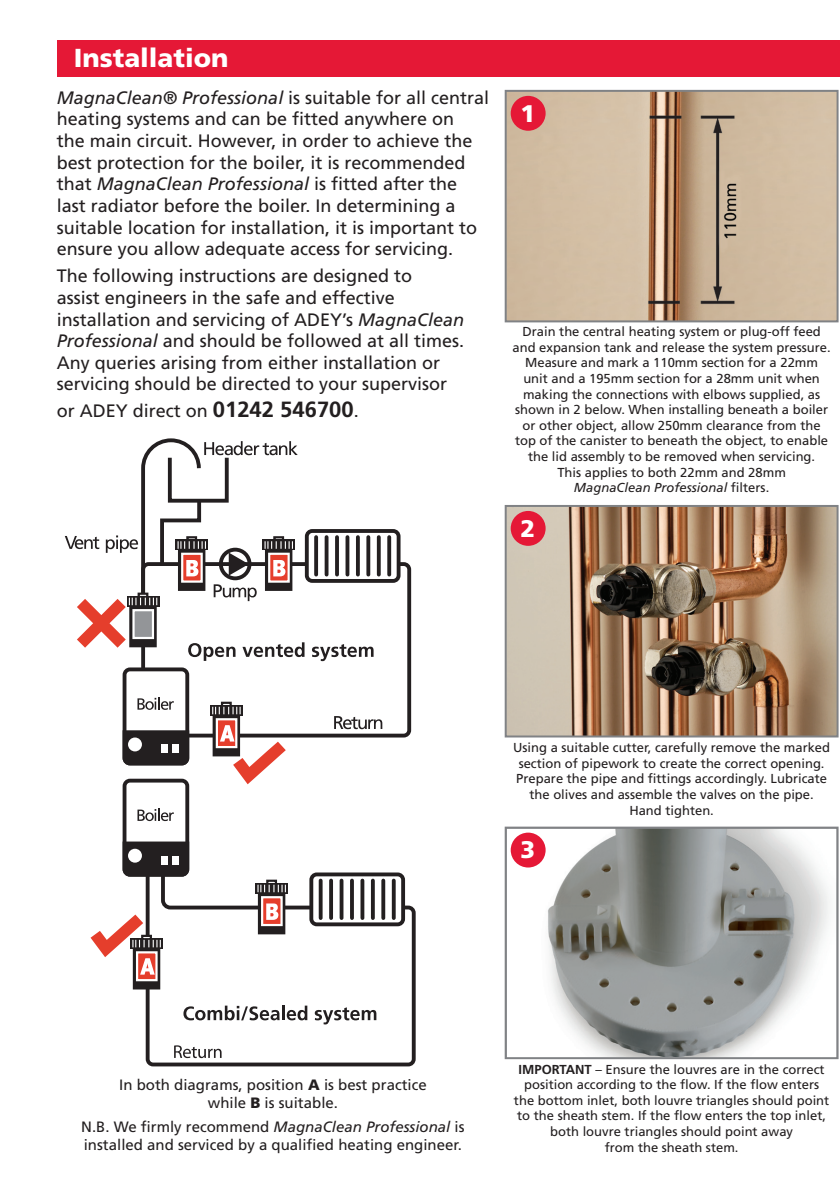
<style>
.page{position:relative;width:840px;height:1191px;background:#fff}
.page>*{position:absolute;margin:0;border:0;box-sizing:border-box;transform-origin:0 0}
.t1{font:900 26px "Frutiger";color:#fff}
.t2{font:900 24px "Frutiger";color:#fff}
.t3{font:18px/21.6px "Frutiger";color:#231f20}
.t4{font:15px/18px "Frutiger";color:#231f20;text-align:center}
.t5{font:13px/15.6px "Frutiger";color:#231f20;text-align:center}
.s1{font-style:italic}
.s2{font-weight:700;font-size:22px}
.s3{font-weight:900}
.s4{font-weight:700}
</style>
<div class="page">
<div style="left:57px;top:40px;width:782px;height:36px;background:#e51836"></div>
<div style="left:122px;top:778px;width:67px;height:98px;border:4px solid #231f20;border-radius:5px"></div>
<svg style="left:122px;top:839px;width:68px;height:38px;background:#3d3a3b"></svg>
<div style="left:128px;top:848px;width:14px;height:14px;background:#fff;border-radius:50%"></div>
<div style="left:172px;top:856px;width:7px;height:8px;background:#fff"></div>
<div style="left:160px;top:856px;width:7px;height:8px;background:#fff"></div>
<svg style="left:137px;top:808px;width:37px;height:13px"></svg>
<svg style="left:144px;top:867px;width:272px;height:200px"></svg>
<div style="left:259px;top:892px;width:25px;height:41px;background:#231f20"></div>
<div style="left:258px;top:891px;width:27px;height:43px;border:2px solid #231f20"></div>
<div style="left:255px;top:883px;width:33px;height:10px;background:#231f20"></div>
<div style="left:266px;top:879px;width:11px;height:6px;border:2px solid #231f20"></div>
<svg style="left:257px;top:884px;width:29px;height:8px"></svg>
<div style="left:262px;top:897px;width:19px;height:28px;background:#e53e2c"></div>
<div style="left:261px;top:896px;width:21px;height:30px;border:2px solid #fff"></div>
<svg style="left:266px;top:903px;width:12px;height:16px"></svg>
<svg style="left:174px;top:1045px;width:47px;height:13px"></svg>
<div style="left:311px;top:874px;width:92px;height:50px;background:#fff;border-radius:5px"></div>
<div style="left:309px;top:872px;width:96px;height:54px;border:4px solid #231f20;border-radius:5px"></div>
<svg style="left:318px;top:880px;width:4px;height:38px"></svg>
<svg style="left:329px;top:880px;width:4px;height:38px"></svg>
<svg style="left:339px;top:880px;width:4px;height:38px"></svg>
<svg style="left:350px;top:880px;width:4px;height:38px"></svg>
<svg style="left:360px;top:880px;width:4px;height:38px"></svg>
<hr style="left:371px;top:880px;width:3px;height:38px;background:#231f20">
<svg style="left:381px;top:880px;width:4px;height:38px"></svg>
<svg style="left:391px;top:880px;width:4px;height:38px"></svg>
<svg style="left:136px;top:981px;width:21px;height:5px"></svg>
<div style="left:133px;top:946px;width:27px;height:43px;border:2px solid #231f20"></div>
<div style="left:130px;top:938px;width:33px;height:10px;background:#231f20"></div>
<svg style="left:139px;top:974px;width:15px;height:4px"></svg>
<div style="left:136px;top:951px;width:21px;height:30px;border:2px solid #fff"></div>
<svg style="left:90px;top:914px;width:71px;height:60px"></svg>
<svg style="left:183px;top:1005px;width:124px;height:15px"></svg>
<svg style="left:314px;top:1007px;width:62px;height:17px"></svg>
<div style="left:141px;top:562px;width:270px;height:175px;border:4px solid #231f20;border-radius:5px"></div>
<svg style="left:306px;top:531px;width:92px;height:50px"></svg>
<div style="left:305px;top:529px;width:95px;height:54px;border:4px solid #231f20;border-radius:5px"></div>
<svg style="left:314px;top:537px;width:4px;height:37px"></svg>
<svg style="left:324px;top:537px;width:4px;height:37px"></svg>
<svg style="left:335px;top:537px;width:4px;height:37px"></svg>
<svg style="left:345px;top:537px;width:4px;height:37px"></svg>
<hr style="left:356px;top:537px;width:3px;height:37px;background:#231f20">
<svg style="left:366px;top:537px;width:4px;height:37px"></svg>
<svg style="left:376px;top:537px;width:4px;height:37px"></svg>
<svg style="left:387px;top:537px;width:4px;height:37px"></svg>
<svg style="left:215px;top:716px;width:22px;height:37px"></svg>
<div style="left:212px;top:713px;width:28px;height:43px;border:2px solid #231f20"></div>
<svg style="left:210px;top:705px;width:32px;height:10px"></svg>
<div style="left:221px;top:701px;width:11px;height:6px;border:2px solid #231f20"></div>
<svg style="left:212px;top:706px;width:28px;height:8px"></svg>
<div style="left:217px;top:719px;width:19px;height:28px;background:#e53e2c"></div>
<div style="left:216px;top:718px;width:21px;height:30px;border:2px solid #fff"></div>
<svg style="left:220px;top:725px;width:65px;height:59px"></svg>
<div style="left:124px;top:669px;width:63px;height:94px;background:#fff;border-radius:5px"></div>
<div style="left:122px;top:667px;width:67px;height:98px;border:4px solid #231f20;border-radius:5px"></div>
<svg style="left:122px;top:728px;width:69px;height:38px;background:#3d3a3a"></svg>
<div style="left:128px;top:737px;width:14px;height:14px;background:#fff;border-radius:50%"></div>
<div style="left:172px;top:745px;width:7px;height:8px;background:#fff"></div>
<div style="left:160px;top:745px;width:7px;height:8px;background:#fff"></div>
<svg style="left:137px;top:697px;width:37px;height:13px"></svg>
<svg style="left:334px;top:716px;width:48px;height:13px"></svg>
<svg style="left:312px;top:644px;width:61px;height:17px"></svg>
<svg style="left:65px;top:438px;width:239px;height:223px"></svg>
<img style="left:507px;top:93px;width:328px;height:226px">
<div style="left:504px;top:90px;width:334px;height:232px;border:2px solid #808285"></div>
<div style="left:510px;top:96px;width:35px;height:35px;background:#e51836;border-radius:50%"></div>
<svg style="left:514px;top:829px;width:316px;height:227px"></svg>
<div style="left:504px;top:826px;width:334px;height:233px;border:2px solid #808285"></div>
<div style="left:510px;top:832px;width:35px;height:35px;background:#e51836;border-radius:50%"></div>
<img style="left:507px;top:508px;width:328px;height:226px">
<div style="left:504px;top:505px;width:334px;height:232px;border:2px solid #808285"></div>
<div style="left:510px;top:511px;width:35px;height:35px;background:#e51836;border-radius:50%"></div>
<p class="t1" style="left:74px;top:42px;width:156px">Installation</p>
<p class="t3" style="left:57px;top:87px;width:433px"><span class="s1">MagnaClean® Professional</span> is suitable for all central heating systems and can be fitted anywhere on<br>the main circuit. However, in order to achieve the best protection for the boiler, it is recommended that <span class="s1">MagnaClean Professional</span> is fitted after the last radiator before the boiler. In determining a suitable location for installation, it is important to ensure you allow adequate access for servicing.</p>
<p class="t3" style="left:57px;top:265px;width:409px">The following instructions are designed to<br>assist engineers in the safe and effective installation and servicing of ADEY’s <span class="s1">MagnaClean Professional</span> and should be followed at all times.<br>Any queries arising from either installation or servicing should be directed to your supervisor</p>
<p class="t3" style="left:57px;top:399px;width:303px">or ADEY direct on <span class="s2">01242 546700</span>.</p>
<p class="t2" style="left:520px;top:99px;width:16px">1</p>
<p class="t5" style="left:512px;top:324px;width:319px">Drain the central heating system or plug-off feed and expansion tank and release the system pressure.<br>Measure and mark a 110mm section for a 22mm unit and a 195mm section for a 28mm unit when making the connections with elbows supplied, as shown in 2 below. When installing beneath a boiler or other object, allow 250mm clearance from the top of the canister to beneath the object, to enable the lid assembly to be removed when servicing.<br>This applies to both 22mm and 28mm<br><span class="s1">MagnaClean Professional</span> filters.</p>
<p class="t2" style="left:520px;top:514px;width:16px">2</p>
<p class="t5" style="left:513px;top:739px;width:318px">Using a suitable cutter, carefully remove the marked section of pipework to create the correct opening.<br>Prepare the pipe and fittings accordingly. Lubricate the olives and assemble the valves on the pipe.<br>Hand tighten.</p>
<p class="t2" style="left:520px;top:835px;width:16px">3</p>
<p class="t4" style="left:119px;top:1075px;width:309px">In both diagrams, position <span class="s3">A</span> is best practice while <span class="s3">B</span> is suitable.</p>
<p class="t4" style="left:81px;top:1117px;width:384px;text-align:left">N.B. We firmly recommend <span class="s1">MagnaClean Professional</span> is installed and serviced by a qualified heating engineer.</p>
<p class="t5" style="left:513px;top:1061px;width:316px"><span class="s4">IMPORTANT</span> – Ensure the louvres are in the correct position according to the flow. If the flow enters the bottom inlet, both louvre triangles should point to the sheath stem. If the flow enters the top inlet, both louvre triangles should point away<br>from the sheath stem.</p>
</div>
